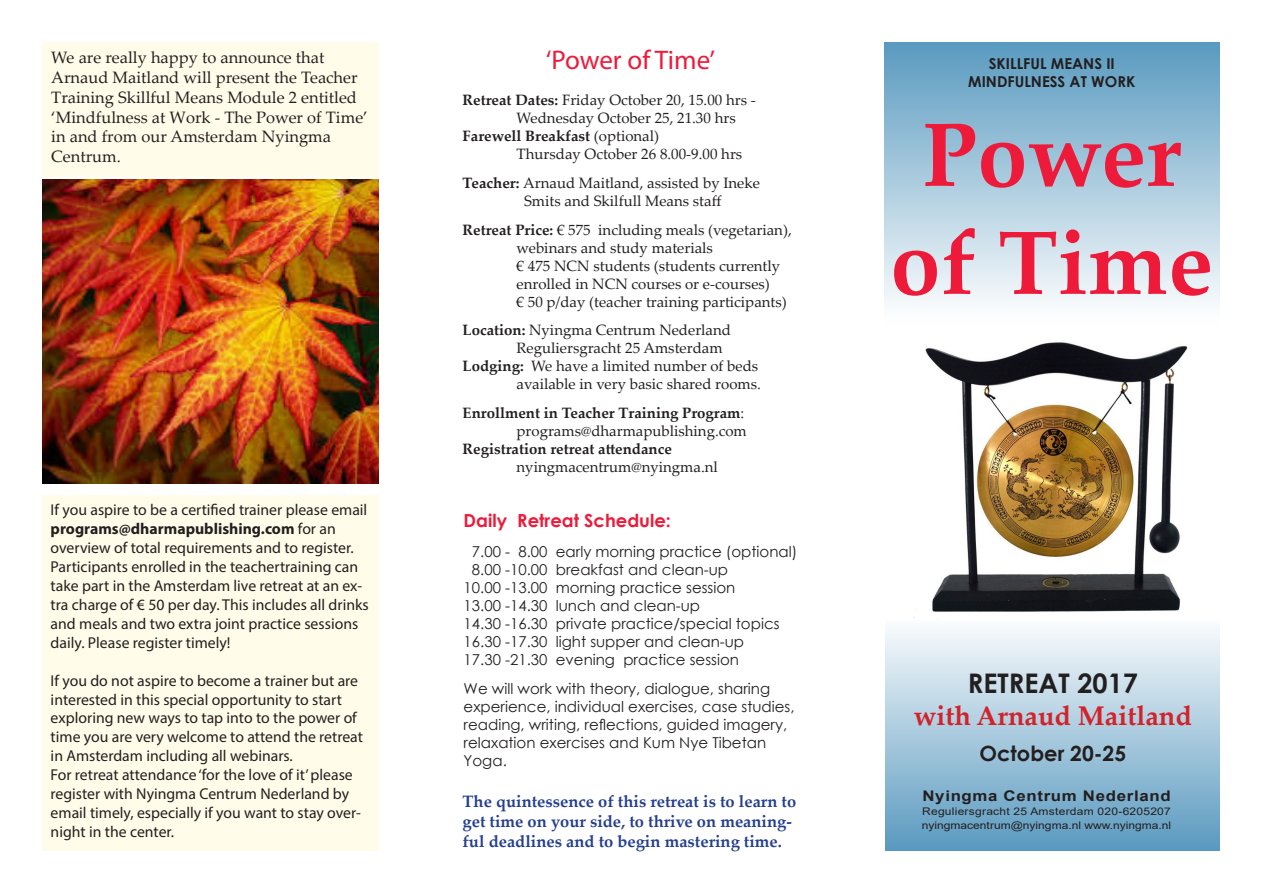
<style>
.page{position:relative;width:1263px;height:893px;background:#fff}
.page>*{position:absolute;margin:0;border:0;box-sizing:border-box;transform-origin:0 0}
.t1{font:700 90px "Palatino Linotype";color:#ed1a3a}
.t2{font:700 27px "Palatino Linotype";color:#d1232a}
.t3{font:27px "Myriad Pro";letter-spacing:-.005em;color:#ed1a3a}
.t4{font:700 27px "Century Gothic";color:#231f20}
.t5{font:700 21px "Century Gothic";color:#231f20}
.t6{font:700 18px "Century Gothic";color:#ed1a3a}
.t7{font:16.5px/19.8px "Palatino Linotype";color:#231f20}
.t8{font:700 16.5px/19.8px "Palatino Linotype";color:#253f8e}
.t9{font:15.75px/18.9px "Myriad Pro";color:#231f20}
.t10{font:15px/18px "Palatino Linotype";color:#231f20}
.t11{font:15px/18px "Century Gothic";color:#231f20}
.t12{font:700 15px "Palatino Linotype";color:#231f20}
.t13{font:700 15px/18px "Century Gothic";color:#231f20;text-align:center}
.t14{font:700 14.7px "Arial";letter-spacing:.04em;color:#231f20;scale:1.15 1}
.t15{font:10.5px "Arial";color:#231f20;scale:1.15 1}
.t16{font:10.5px "Arial";letter-spacing:.02em;color:#231f20;scale:1.15 1}
.s1{font-weight:700}
.s2{font-weight:400}
</style>
<div class="page">
<div style="left:885px;top:615px;width:335px;height:236px;background:linear-gradient(to bottom,#fefefe,#5a99bf)"></div>
<svg style="left:884px;top:43px;width:336px;height:261px;background:#a6c9dd"></svg>
<div style="left:42px;top:495px;width:336px;height:356px;background:#fffde9"></div>
<img style="left:885px;top:342px;width:334px;height:278px">
<div style="left:43px;top:43px;width:336px;height:134px;background:#fffde9"></div>
<img style="left:43px;top:179px;width:335px;height:304px">
<p class="t7" style="left:51px;top:47px;width:318px">We are really happy to announce that Arnaud Maitland will present the Teacher Training Skillful Means Module 2 entitled ‘Mindfulness at Work - The Power of Time’ in and from our Amsterdam Nyingma Centrum.</p>
<p class="t9" style="left:51px;top:500px;width:320px">If you aspire to be a certified trainer please email <span class="s1">programs@dharmapublishing.com</span> for an overview of total requirements and to register.<br>Participants enrolled in the teachertraining can take part in the Amsterdam live retreat at an ex&shy;tra charge of € 50 per day. This includes all drinks and meals and two extra joint practice sessions daily. Please register timely!</p>
<p class="t9" style="left:51px;top:671px;width:314px">If you do not aspire to become a trainer but are interested in this special opportunity to start exploring new ways to tap into to the power of time you are very welcome to attend the retreat in Amsterdam including all webinars.</p>
<p class="t9" style="left:51px;top:765px;width:312px">For retreat attendance ‘for the love of it’ please register with Nyingma Centrum Nederland by email timely, especially if you want to stay over&shy;night in the center.</p>
<p class="t3" style="left:546px;top:43px;width:171px">‘Power of Time’</p>
<p class="t10" style="left:463px;top:90px;width:295px"><span class="s1">Retreat Dates:</span> Friday October 20, 15.00 hrs -</p>
<p class="t10" style="left:517px;top:108px;width:221px">Wednesday October 25, 21.30 hrs</p>
<p class="t12" style="left:463px;top:125px;width:198px">Farewell Breakfast <span class="s2">(optional)</span></p>
<p class="t10" style="left:517px;top:144px;width:227px">Thursday October 26 8.00-9.00 hrs</p>
<p class="t10" style="left:463px;top:173px;width:299px"><span class="s1">Teacher:</span> Arnaud Maitland, assisted by Ineke</p>
<p class="t10" style="left:524px;top:191px;width:199px">Smits and Skilfull Means staff</p>
<p class="t10" style="left:463px;top:220px;width:331px"><span class="s1">Retreat Price:</span> € 575 including meals (vegetarian),</p>
<p class="t10" style="left:517px;top:238px;width:198px">webinars and study materials</p>
<p class="t10" style="left:517px;top:256px;width:265px">€ 475 NCN students (students currently enrolled in NCN courses or e-courses)</p>
<p class="t10" style="left:517px;top:292px;width:272px">€ 50 p/day (teacher training participants)</p>
<p class="t10" style="left:463px;top:321px;width:270px"><span class="s1">Location:</span> Nyingma Centrum Nederland</p>
<p class="t10" style="left:517px;top:339px;width:207px">Reguliersgracht 25 Amsterdam</p>
<p class="t10" style="left:463px;top:357px;width:297px"><span class="s1">Lodging:</span> We have a limited number of beds</p>
<p class="t10" style="left:517px;top:375px;width:246px">available in very basic shared rooms.</p>
<p class="t12" style="left:463px;top:402px;width:283px">Enrollment in Teacher Training Program<span class="s2">:</span></p>
<p class="t10" style="left:517px;top:421px;width:232px">programs@dharmapublishing.com</p>
<p class="t12" style="left:463px;top:438px;width:211px">Registration retreat attendance</p>
<p class="t10" style="left:517px;top:457px;width:203px">nyingmacentrum@nyingma.nl</p>
<p class="t6" style="left:464px;top:506px;width:209px">Daily Retreat Schedule:</p>
<p class="t11" style="left:472px;top:542px;width:327px">7.00 - 8.00 early morning practice (optional)</p>
<p class="t11" style="left:472px;top:560px;width:258px">8.00 -10.00 breakfast and clean-up</p>
<p class="t11" style="left:464px;top:578px;width:273px">10.00 -13.00 morning practice session</p>
<p class="t11" style="left:464px;top:596px;width:238px">13.00 -14.30 lunch and clean-up</p>
<p class="t11" style="left:464px;top:614px;width:317px">14.30 -16.30 private practice/special topics</p>
<p class="t11" style="left:464px;top:632px;width:282px">16.30 -17.30 light supper and clean-up</p>
<p class="t11" style="left:464px;top:650px;width:277px">17.30 -21.30 evening practice session</p>
<p class="t11" style="left:464px;top:679px;width:332px">We will work with theory, dialogue, sharing experience, individual exercises, case studies, reading, writing, reflections, guided imagery, relaxation exercises and Kum Nye Tibetan Yoga.</p>
<p class="t8" style="left:463px;top:791px;width:335px">The quintessence of this retreat is to learn to get time on your side, to thrive on meaning&shy;ful deadlines and to begin mastering time.</p>
<p class="t13" style="left:968px;top:54px;width:169px">SKILLFUL MEANS II<br>MINDFULNESS AT WORK</p>
<p class="t1" style="left:922px;top:91px;width:260px">Power</p>
<p class="t1" style="left:890px;top:199px;width:324px">of Time</p>
<p class="t4" style="left:968px;top:663px;width:172px">RETREAT 2017</p>
<p class="t2" style="left:914px;top:697px;width:279px">with Arnaud Maitland</p>
<p class="t5" style="left:979px;top:738px;width:148px">October 20-25</p>
<p class="t14" style="left:922px;top:785px;width:217px">Nyingma Centrum Nederland</p>
<p class="t16" style="left:922px;top:804px;width:218px">Reguliersgracht 25 Amsterdam 020-6205207</p>
<p class="t15" style="left:922px;top:818px;width:218px">nyingmacentrum@nyingma.nl www.nyingma.nl</p>
</div>
